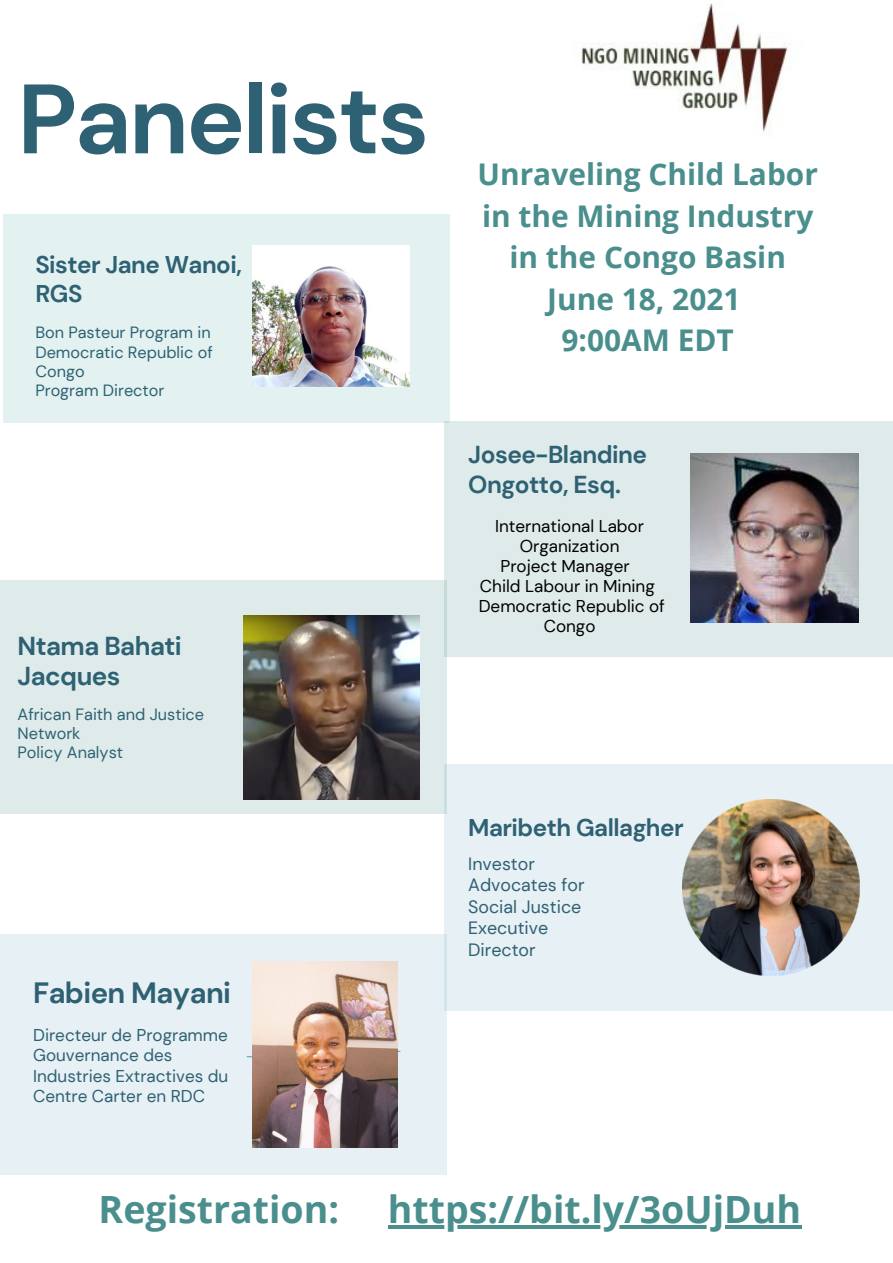
<style>
.page{position:relative;width:893px;height:1263px;background:#fff}
.page>*{position:absolute;margin:0;border:0;box-sizing:border-box;transform-origin:0 0}
.t1{font:700 98.32px "DM Sans";letter-spacing:-.025em;color:#2e6173}
.t2{font:700 37.5px "Open Sans";color:#4a8f8d}
.t3{font:700 29.85px/41.5px "Open Sans";color:#4a8f8d;text-align:center}
.t4{font:700 29.25px "DM Sans";letter-spacing:-.02em;color:#2e6173}
.t5{font:700 25.95px/30.8px "DM Sans";letter-spacing:-.02em;color:#2e6173}
.t6{font:700 24.45px/29.2px "DM Sans";letter-spacing:-.02em;color:#2e6173}
.t7{font:700 24.15px/28.7px "DM Sans";letter-spacing:-.02em;color:#2e6173}
.t8{font:17.85px/21.4px "DM Sans";color:#2e6173}
.t9{font:17.1px/20.1px "DM Sans";color:#000;text-align:center}
.t10{font:17.1px/20.2px "DM Sans";color:#2e6173}
.t11{font:16.35px/19.1px "DM Sans";color:#2e6173}
.t12{font:16.27px/19.3px "DM Sans";color:#2e6173}
</style>
<div class="page">
<div style="left:444px;top:421px;width:449px;height:236px;background:#dfebea"></div>
<div style="left:444px;top:764px;width:449px;height:247px;background:#e7f0f4"></div>
<div style="left:0;top:580px;width:447px;height:233px;background:#dfebea"></div>
<div style="left:0;top:934px;width:447px;height:240px;background:#e7f0f4"></div>
<div style="left:3px;top:214px;width:447px;height:209px;background:#e3f2f1"></div>
<img style="left:253px;top:245px;width:157px;height:141px">
<img style="left:690px;top:453px;width:169px;height:169px">
<img style="left:244px;top:616px;width:175px;height:183px">
<img style="left:252px;top:961px;width:146px;height:186px">
<img style="left:682px;top:799px;width:177px;height:177px">
<img style="left:581px;top:3px;width:207px;height:129px">
<hr style="left:388px;top:1225px;width:413px;height:3px;background:#4a8f8d">
<p class="t1" style="left:18px;top:56px;width:413px">Panelists</p>
<p class="t7" style="left:35px;top:250px;width:208px">Sister Jane Wanoi,<br>RGS</p>
<p class="t12" style="left:35px;top:323px;width:179px">Bon Pasteur Program in<br>Democratic Republic of<br>Congo</p>
<p class="t12" style="left:35px;top:381px;width:131px">Program Director</p>
<p class="t5" style="left:18px;top:630px;width:166px">Ntama Bahati<br>Jacques</p>
<p class="t11" style="left:18px;top:705px;width:188px">African Faith and Justice<br>Network</p>
<p class="t11" style="left:18px;top:743px;width:107px">Policy Analyst</p>
<p class="t4" style="left:33px;top:974px;width:199px">Fabien Mayani</p>
<p class="t10" style="left:33px;top:1025px;width:197px">Directeur de Programme<br>Gouvernance des<br>Industries Extractives du<br>Centre Carter en RDC</p>
<p class="t3" style="left:477px;top:153px;width:342px">Unraveling Child Labor in the Mining Industry in the Congo Basin</p>
<p class="t3" style="left:547px;top:277px;width:195px">June 18, 2021</p>
<p class="t3" style="left:561px;top:319px;width:174px">9:00AM EDT</p>
<p class="t6" style="left:468px;top:440px;width:180px">Josee-Blandine<br>Ongotto, Esq.</p>
<p class="t9" style="left:495px;top:516px;width:150px">International Labor<br>Organization</p>
<p class="t9" style="left:500px;top:556px;width:131px">Project Manager</p>
<p class="t9" style="left:479px;top:576px;width:188px">Child Labour in Mining<br>Democratic Republic of<br>Congo</p>
<p class="t7" style="left:468px;top:813px;width:217px">Maribeth Gallagher</p>
<p class="t8" style="left:468px;top:853px;width:118px">Investor<br>Advocates for<br>Social Justice</p>
<p class="t8" style="left:468px;top:917px;width:82px">Executive<br>Director</p>
<p class="t2" style="left:99px;top:1183px;width:242px">Registration:</p>
<p class="t2" style="left:388px;top:1183px;width:415px">https://bit.ly/3oUjDuh</p>
</div>
